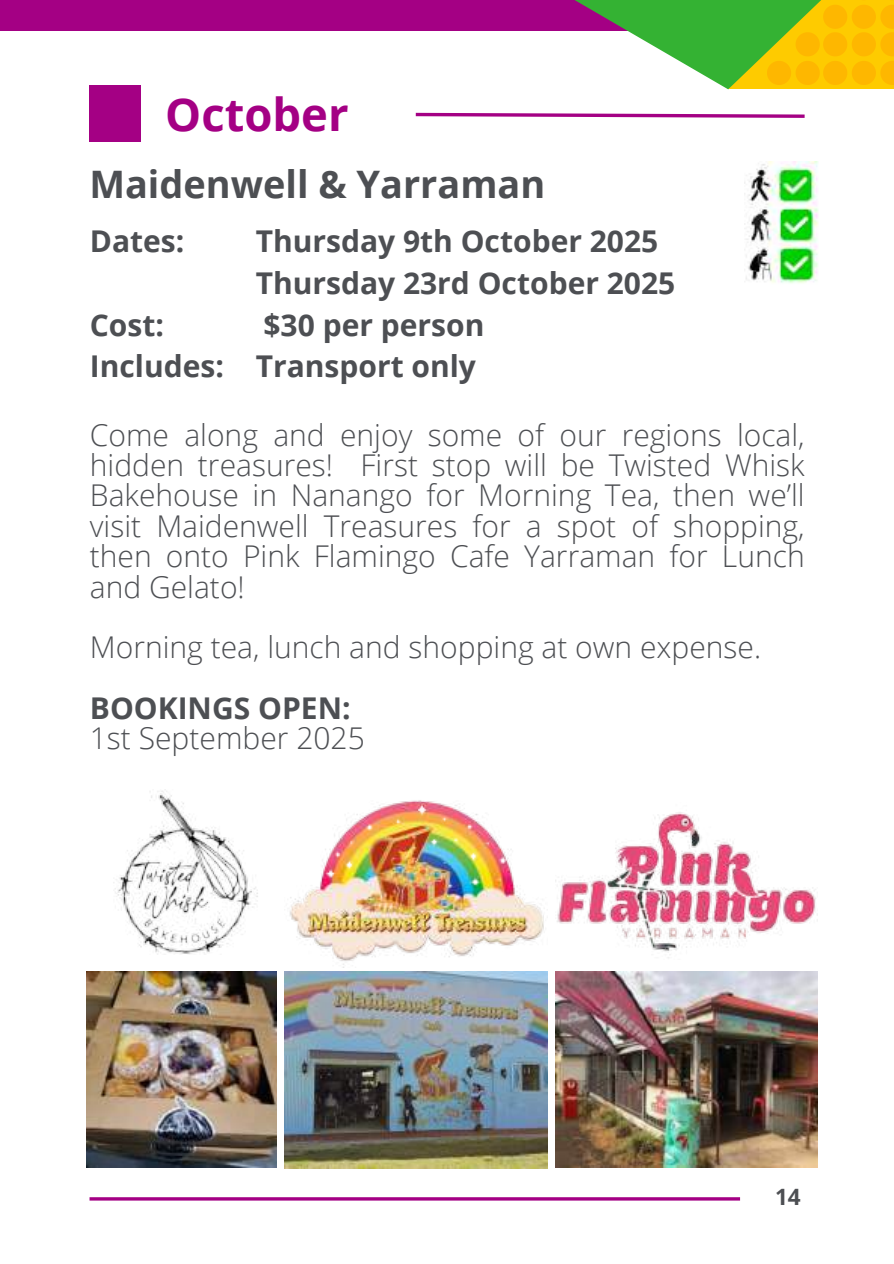
<style>
.page{position:relative;width:894px;height:1264px;background:#fff}
.page>*{position:absolute;margin:0;border:0;box-sizing:border-box;transform-origin:0 0}
.t1{font:700 45.3px "Open Sans";color:#a40084}
.t2{font:700 37.8px "Open Sans";color:#4d4f53}
.t3{font:300 30px/30.3px "Open Sans";color:#4d4f53;text-align:justify}
.t4{font:700 30px/41.7px "Open Sans";color:#4d4f53}
.t5{font:700 22.5px "Open Sans";color:#4d4f53}
</style>
<div class="page">
<hr style="left:89px;top:1197px;width:650px;height:3px;background:#a40084">
<div style="left:0;top:0;width:700px;height:31px;background:#a40084"></div>
<svg style="left:575px;top:0;width:153px;height:89px"></svg>
<svg style="left:728px;top:0;width:165px;height:89px;background:#76ba22"></svg>
<svg style="left:767px;top:0;width:126px;height:84px;background:#e2be06"></svg>
<div style="left:89px;top:85px;width:52px;height:56px;background:#a40084"></div>
<svg style="left:415px;top:112px;width:390px;height:6px"></svg>
<img style="left:744px;top:161px;width:73px;height:122px">
<img style="left:555px;top:971px;width:262px;height:196px">
<img style="left:555px;top:812px;width:261px;height:146px">
<img style="left:284px;top:971px;width:263px;height:197px">
<img style="left:113px;top:791px;width:145px;height:163px">
<img style="left:86px;top:971px;width:190px;height:196px">
<img style="left:290px;top:800px;width:254px;height:165px">
<h1 class="t1" style="left:165px;top:83px;width:185px">October</h1>
<p class="t2" style="left:89px;top:157px;width:457px">Maidenwell &amp; Yarraman</p>
<p class="t4" style="left:90px;top:220px;width:96px">Dates:</p>
<p class="t4" style="left:255px;top:220px;width:421px">Thursday 9th October 2025<br>Thursday 23rd October 2025 $30 per person<br>Transport only</p>
<p class="t3" style="left:90px;top:419px;width:716px">Come along and enjoy some of our regions local, hidden treasures! First stop will be Twisted Whisk Bakehouse in Nanango for Morning Tea, then we’ll visit Maidenwell Treasures for a spot of shopping, then onto Pink Flamingo Cafe Yarraman for Lunch and Gelato!</p>
<p class="t3" style="left:90px;top:631px;width:672px">Morning tea, lunch and shopping at own expense.</p>
<p class="t4" style="left:90px;top:686px;width:262px">BOOKINGS OPEN:</p>
<p class="t3" style="left:90px;top:722px;width:276px">1st September 2025</p>
<p class="t4" style="left:90px;top:303px;width:136px">Cost:<br>Includes:</p>
<p class="t5" style="left:774px;top:1180px;width:27px">14</p>
</div>
